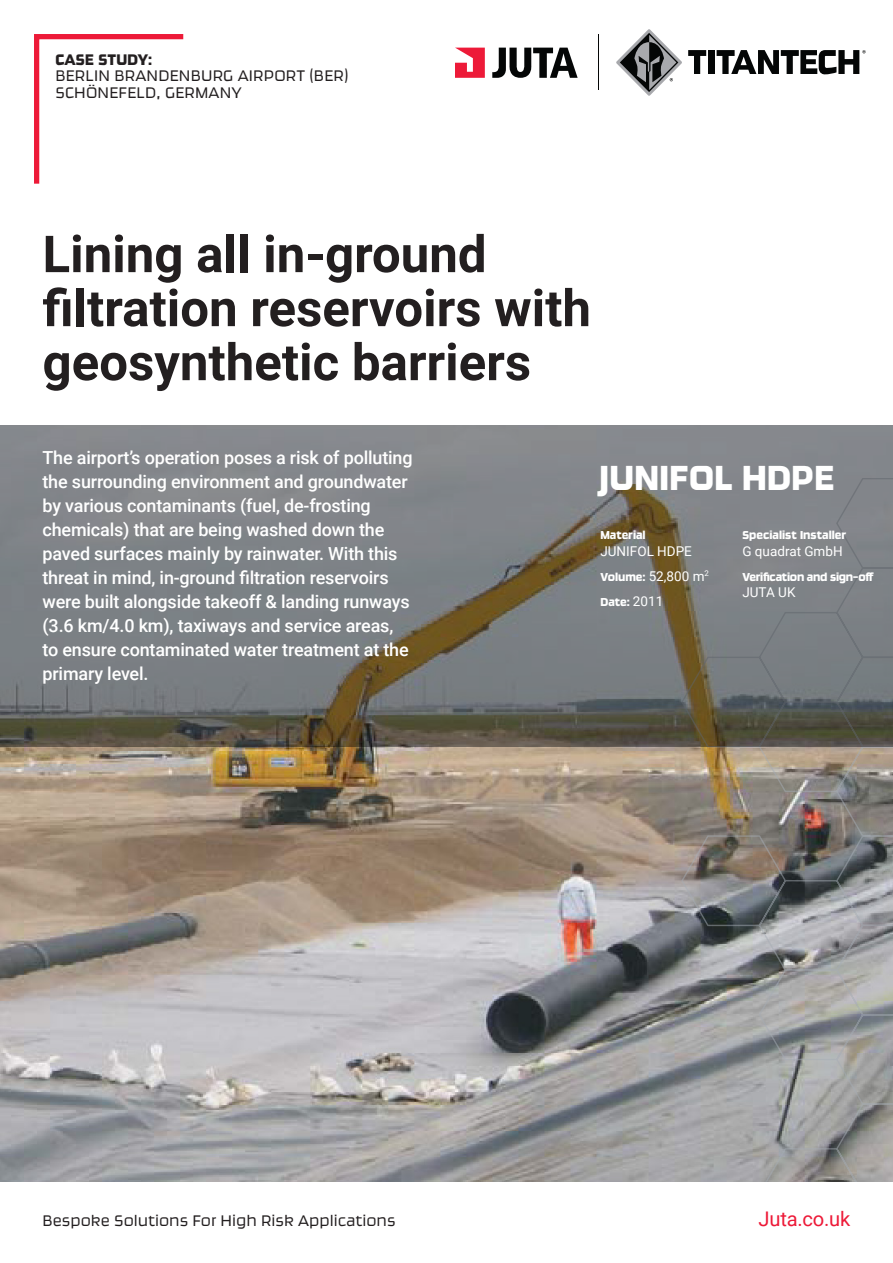
<style>
.page{position:relative;width:893px;height:1263px;background:#fff}
.page>*{position:absolute;margin:0;border:0;box-sizing:border-box;transform-origin:0 0}
.t1{font:700 51px/54px "Roboto";color:#231f20}
.t2{font:40.8px "Ginger Pro";letter-spacing:.01em;color:#fff}
.t3{font:20.1px "Roboto";letter-spacing:-.01em;color:#ed1a38}
.t4{font:500 18px/24px "Roboto";letter-spacing:-.01em;color:#fff}
.t5{font:300 18px/16.5px "Ginger Pro";letter-spacing:.01em;color:#231f20}
.t6{font:18px "Ginger Pro";letter-spacing:.01em;color:#231f20}
.t7{font:13.5px/25px "Ginger Pro";color:#fff}
.t8{font:13.5px "Roboto";color:#fff}
.t9{font:13.5px "Ginger Pro";letter-spacing:-.02em;color:#fff}
.s1{font-family:"Roboto"}
</style>
<div class="page">
<img style="left:0;top:747px;width:681px;height:434px">
<svg style="left:681px;top:747px;width:212px;height:434px;background:#92908e"></svg>
<svg style="left:0;top:425px;width:893px;height:322px;background:#787978"></svg>
<svg style="left:34px;top:34px;width:150px;height:150px"></svg>
<svg style="left:455px;top:48px;width:30px;height:30px"></svg>
<svg style="left:492px;top:48px;width:86px;height:30px"></svg>
<svg style="left:616px;top:29px;width:66px;height:67px"></svg>
<svg style="left:688px;top:50px;width:18px;height:24px"></svg>
<div style="left:708px;top:50px;width:6px;height:24px;background:#040606"></div>
<svg style="left:717px;top:50px;width:149px;height:24px"></svg>
<hr style="left:598px;top:34px;width:1px;height:56px;background:#040606">
<p class="t6" style="left:55px;top:48px;width:98px">CASE STUDY:</p>
<p class="t5" style="left:55px;top:67px;width:295px">BERLIN BRANDENBURG AIRPORT (BER)<br>SCHÖNEFELD, GERMANY</p>
<h1 class="t1" style="left:43px;top:225px;width:550px">Lining all in-ground filtration reservoirs with geosynthetic barriers</h1>
<p class="t4" style="left:43px;top:445px;width:372px">The airport’s operation poses a risk of polluting the surrounding environment and groundwater by various contaminants (fuel, de-frosting chemicals) that are being washed down the paved surfaces mainly by rainwater. With this threat in mind, in-ground filtration reservoirs were built alongside takeoff &amp; landing runways (3.6 km/4.0 km), taxiways and service areas, to ensure contaminated water treatment at the primary level.</p>
<h2 class="t2" style="left:599px;top:452px;width:237px">JUNIFOL HDPE</h2>
<p class="t7" style="left:600px;top:522px;width:47px">Material</p>
<p class="t8" style="left:600px;top:541px;width:93px">JUNIFOL HDPE</p>
<p class="t7" style="left:600px;top:564px;width:110px">Volume: <span class="s1">52,800 m</span><sup>2<br></sup>Date: <span class="s1">2011</span></p>
<p class="t7" style="left:742px;top:522px;width:105px">Specialist Installer</p>
<p class="t8" style="left:742px;top:541px;width:102px">G quadrat GmbH</p>
<p class="t9" style="left:742px;top:568px;width:133px">Verification and sign-off</p>
<p class="t8" style="left:742px;top:583px;width:55px">JUTA UK</p>
<p class="t5" style="left:43px;top:1212px;width:355px">Bespoke Solutions For High Risk Applications</p>
<p class="t3" style="left:758px;top:1205px;width:93px">Juta.co.uk</p>
</div>
